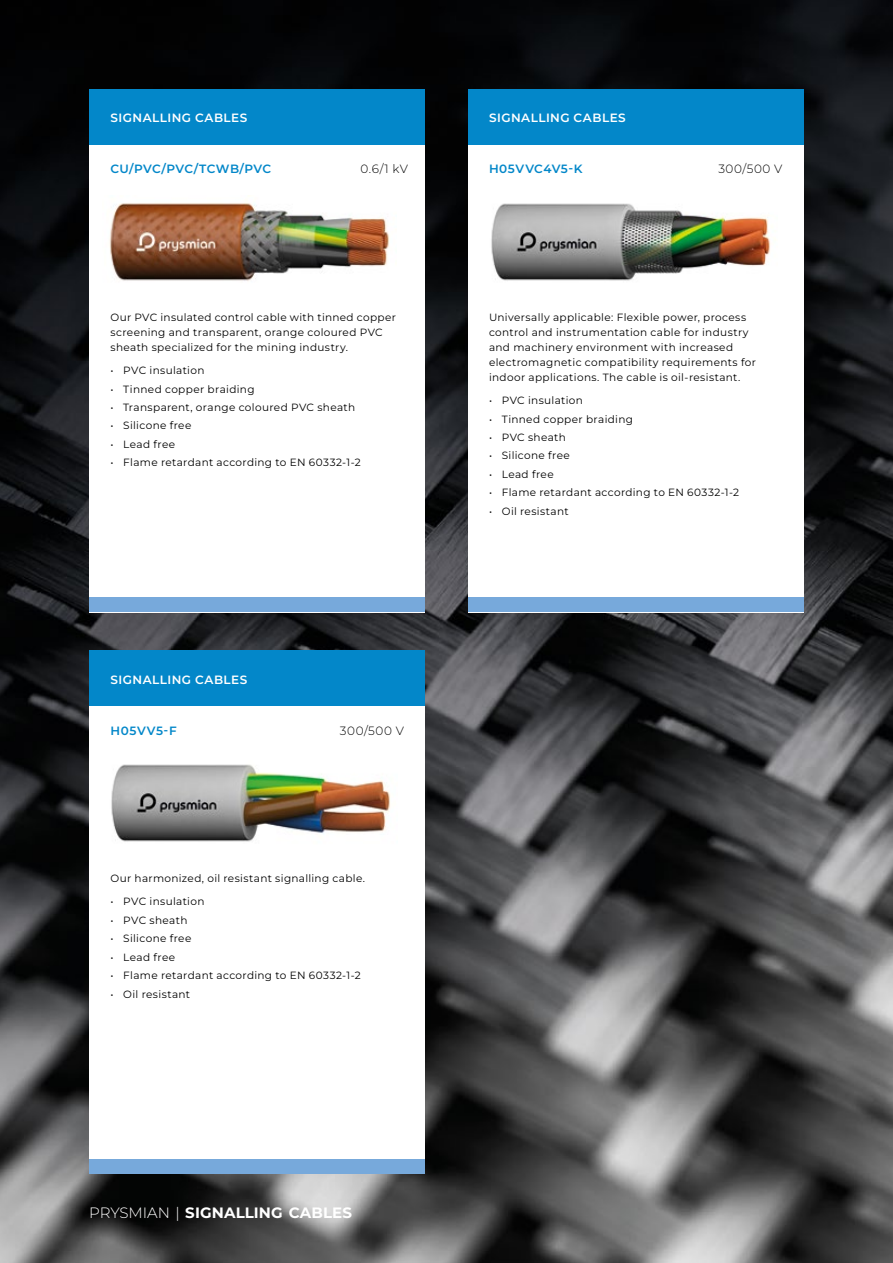
<style>
.page{position:relative;width:893px;height:1263px;background:#fff}
.page>*{position:absolute;margin:0;border:0;box-sizing:border-box;transform-origin:0 0}
.t1{font:700 15px "Montserrat";letter-spacing:.01em;color:#fff}
.t2{font:600 12px "Montserrat";letter-spacing:.04em;color:#fff}
.t3{font:600 12px "Montserrat";letter-spacing:.04em;color:#0387c9}
.t4{font:300 12px "Montserrat";letter-spacing:.045em;color:#000}
.t5{font:10.5px/15px "Montserrat";letter-spacing:.035em;color:#000}
.s1{font-weight:300}
</style>
<div class="page">
<img style="left:0;top:0;width:893px;height:1263px">
<div style="left:89px;top:89px;width:336px;height:523px;background:#fff"></div>
<div style="left:89px;top:89px;width:336px;height:56px;background:#0387c9"></div>
<div style="left:89px;top:597px;width:336px;height:15px;background:#77a9db"></div>
<div style="left:468px;top:89px;width:336px;height:523px;background:#fff"></div>
<div style="left:468px;top:89px;width:336px;height:56px;background:#0387c9"></div>
<div style="left:468px;top:597px;width:336px;height:15px;background:#77a9db"></div>
<div style="left:89px;top:651px;width:336px;height:523px;background:#fff"></div>
<div style="left:89px;top:651px;width:336px;height:55px;background:#0387c9"></div>
<div style="left:89px;top:1159px;width:336px;height:15px;background:#77a9db"></div>
<img style="left:111px;top:764px;width:279px;height:78px">
<img style="left:109px;top:203px;width:281px;height:78px">
<img style="left:491px;top:203px;width:280px;height:78px">
<p class="t2" style="left:111px;top:109px;width:138px">SIGNALLING CABLES</p>
<p class="t2" style="left:489px;top:109px;width:138px">SIGNALLING CABLES</p>
<p class="t3" style="left:111px;top:160px;width:162px">CU/PVC/PVC/TCWB/PVC</p>
<p class="t3" style="left:489px;top:160px;width:95px">H05VVC4V5-K</p>
<p class="t4" style="left:361px;top:161px;width:49px">0.6/1 kV</p>
<p class="t4" style="left:718px;top:161px;width:66px">300/500 V</p>
<p class="t5" style="left:111px;top:309px;width:287px">Our PVC insulated control cable with tinned copper screening and transparent, orange coloured PVC sheath specialized for the mining industry.</p>
<p class="t5" style="left:111px;top:362px;width:95px">• PVC insulation</p>
<p class="t5" style="left:111px;top:381px;width:145px">• Tinned copper braiding</p>
<p class="t5" style="left:111px;top:399px;width:246px">• Transparent, orange coloured PVC sheath</p>
<p class="t5" style="left:111px;top:418px;width:82px">• Silicone free</p>
<p class="t5" style="left:111px;top:436px;width:66px">• Lead free</p>
<p class="t5" style="left:111px;top:454px;width:252px">• Flame retardant according to EN 60332-1-2</p>
<p class="t2" style="left:111px;top:671px;width:138px">SIGNALLING CABLES</p>
<p class="t3" style="left:111px;top:722px;width:68px">H05VV5-F</p>
<p class="t4" style="left:340px;top:722px;width:66px">300/500 V</p>
<p class="t5" style="left:111px;top:870px;width:256px">Our harmonized, oil resistant signalling cable.</p>
<p class="t5" style="left:111px;top:894px;width:95px">• PVC insulation</p>
<p class="t5" style="left:111px;top:912px;width:78px">• PVC sheath</p>
<p class="t5" style="left:111px;top:931px;width:82px">• Silicone free</p>
<p class="t5" style="left:111px;top:949px;width:66px">• Lead free</p>
<p class="t5" style="left:111px;top:967px;width:252px">• Flame retardant according to EN 60332-1-2</p>
<p class="t5" style="left:111px;top:986px;width:81px">• Oil resistant</p>
<h1 class="t1" style="left:89px;top:1202px;width:264px"><span class="s1">PRYSMIAN |</span> SIGNALLING CABLES</h1>
<p class="t5" style="left:489px;top:309px;width:269px">Universally applicable: Flexible power, process control and instrumentation cable for industry and machinery environment with increased electromagnetic compatibility requirements for indoor applications. The cable is oil-resistant.</p>
<p class="t5" style="left:489px;top:393px;width:95px">• PVC insulation</p>
<p class="t5" style="left:489px;top:411px;width:145px">• Tinned copper braiding</p>
<p class="t5" style="left:489px;top:429px;width:78px">• PVC sheath</p>
<p class="t5" style="left:489px;top:448px;width:82px">• Silicone free</p>
<p class="t5" style="left:489px;top:466px;width:66px">• Lead free</p>
<p class="t5" style="left:489px;top:485px;width:252px">• Flame retardant according to EN 60332-1-2</p>
<p class="t5" style="left:489px;top:503px;width:81px">• Oil resistant</p>
</div>
